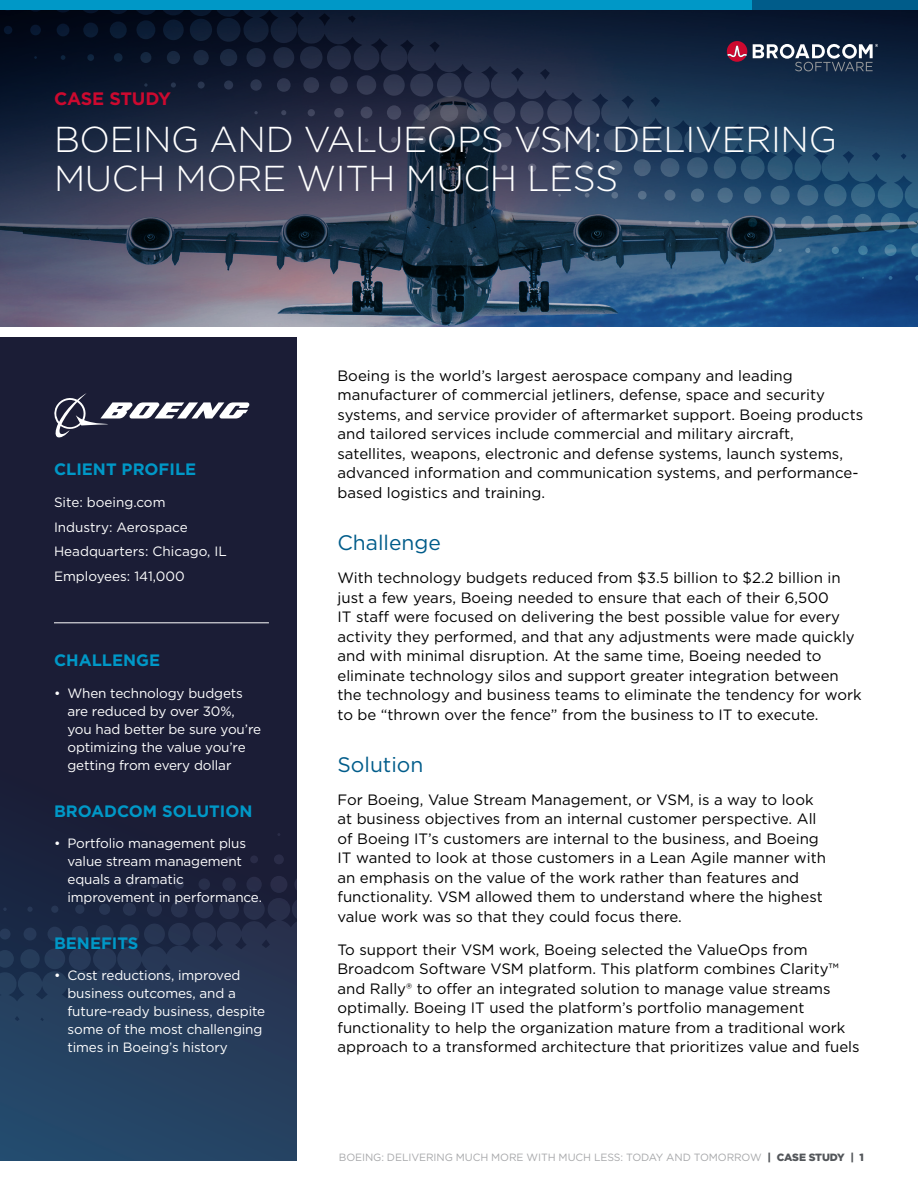
<style>
.page{position:relative;width:918px;height:1188px;background:#fff}
.page>*{position:absolute;margin:0;border:0;box-sizing:border-box;transform-origin:0 0}
.t1{font:300 36px/39px "Gotham";letter-spacing:-.01em;color:#fff}
.Body_Head{font:21px "Gotham";color:#005c8a}
.t2{font:700 18px "Gotham";letter-spacing:-.01em;color:#cc092f}
.Side_Bar_Heading{font:700 16.5px "Gotham";color:#0098c7}
.Body_Text{font:15px/19.5px "Gotham";color:#000}
.Organization-Industr{font:13.5px/18px "Gotham";letter-spacing:-.01em;color:#fff}
.t3{font:10.5px "Gotham";letter-spacing:-.01em;color:#a7a8aa}
.s1{font-weight:900;color:#53565a}
</style>
<div class="page">
<svg style="left:0;top:10px;width:918px;height:316px;background:#2a3c57"></svg>
<svg style="left:727px;top:41px;width:151px;height:30px;background:#4e5166"></svg>
<div style="left:0;top:0;width:915px;height:10px;background:#0098c7"></div>
<div style="left:753px;top:0;width:165px;height:10px;background:#005c8a"></div>
<div style="left:0;top:338px;width:297px;height:823px;background:#1b1d36"></div>
<svg style="left:0;top:833px;width:297px;height:328px"></svg>
<hr style="left:54px;top:622px;width:215px;height:1px;background:#fff">
<svg style="left:54px;top:393px;width:196px;height:45px"></svg>
<p class="t2" style="left:54px;top:87px;width:118px">CASE STUDY</p>
<h1 class="t1" style="left:54px;top:119px;width:784px">BOEING AND VALUEOPS VSM: DELIVERING<br>MUCH MORE WITH MUCH LESS</h1>
<p class="Side_Bar_Heading" style="left:54px;top:459px;width:144px">CLIENT PROFILE</p>
<p class="Organization-Industr" style="left:54px;top:493px;width:113px">Site: boeing.com</p>
<p class="Organization-Industr" style="left:54px;top:518px;width:135px">Industry: Aerospace</p>
<p class="Organization-Industr" style="left:54px;top:542px;width:174px">Headquarters: Chicago, IL</p>
<p class="Organization-Industr" style="left:54px;top:567px;width:132px">Employees: 141,000</p>
<p class="Side_Bar_Heading" style="left:54px;top:650px;width:108px">CHALLENGE</p>
<p class="Organization-Industr" style="left:68px;top:684px;width:195px;text-indent:-14px">• When technology budgets are reduced by over 30%, you had better be sure you’re optimizing the value you’re getting from every dollar</p>
<p class="Side_Bar_Heading" style="left:54px;top:800px;width:200px">BROADCOM SOLUTION</p>
<p class="Organization-Industr" style="left:68px;top:834px;width:196px;text-indent:-14px">• Portfolio management plus value stream management equals a dramatic improvement in performance.</p>
<p class="Side_Bar_Heading" style="left:54px;top:932px;width:86px">BENEFITS</p>
<p class="Organization-Industr" style="left:68px;top:966px;width:199px;text-indent:-14px">• Cost reductions, improved business outcomes, and a future-ready business, despite some of the most challenging times in Boeing’s history</p>
<p class="Body_Text" style="left:338px;top:366px;width:527px">Boeing is the world’s largest aerospace company and leading manufacturer of commercial jetliners, defense, space and security systems, and service provider of aftermarket support. Boeing products and tailored services include commercial and military aircraft, satellites, weapons, electronic and defense systems, launch systems, advanced information and communication systems, and performance&shy;based logistics and training.</p>
<p class="Body_Head" style="left:338px;top:529px;width:105px">Challenge</p>
<p class="Body_Text" style="left:338px;top:568px;width:526px">With technology budgets reduced from $3.5 billion to $2.2 billion in just a few years, Boeing needed to ensure that each of their 6,500<br>IT staff were focused on delivering the best possible value for every activity they performed, and that any adjustments were made quickly and with minimal disruption. At the same time, Boeing needed to eliminate technology silos and support greater integration between the technology and business teams to eliminate the tendency for work to be “thrown over the fence” from the business to IT to execute.</p>
<p class="Body_Head" style="left:338px;top:751px;width:87px">Solution</p>
<p class="Body_Text" style="left:338px;top:790px;width:490px">For Boeing, Value Stream Management, or VSM, is a way to look at business objectives from an internal customer perspective. All of Boeing IT’s customers are internal to the business, and Boeing IT wanted to look at those customers in a Lean Agile manner with an emphasis on the value of the work rather than features and functionality. VSM allowed them to understand where the highest value work was so that they could focus there.</p>
<p class="Body_Text" style="left:338px;top:940px;width:524px">To support their VSM work, Boeing selected the ValueOps from Broadcom Software VSM platform. This platform combines Clarity™ and Rally® to offer an integrated solution to manage value streams optimally. Boeing IT used the platform’s portfolio management functionality to help the organization mature from a traditional work approach to a transformed architecture that prioritizes value and fuels</p>
<p class="t3" style="left:339px;top:1151px;width:527px">BOEING: DELIVERING MUCH MORE WITH MUCH LESS: TODAY AND TOMORROW <span class="s1">| CASE STUDY | 1</span></p>
</div>
